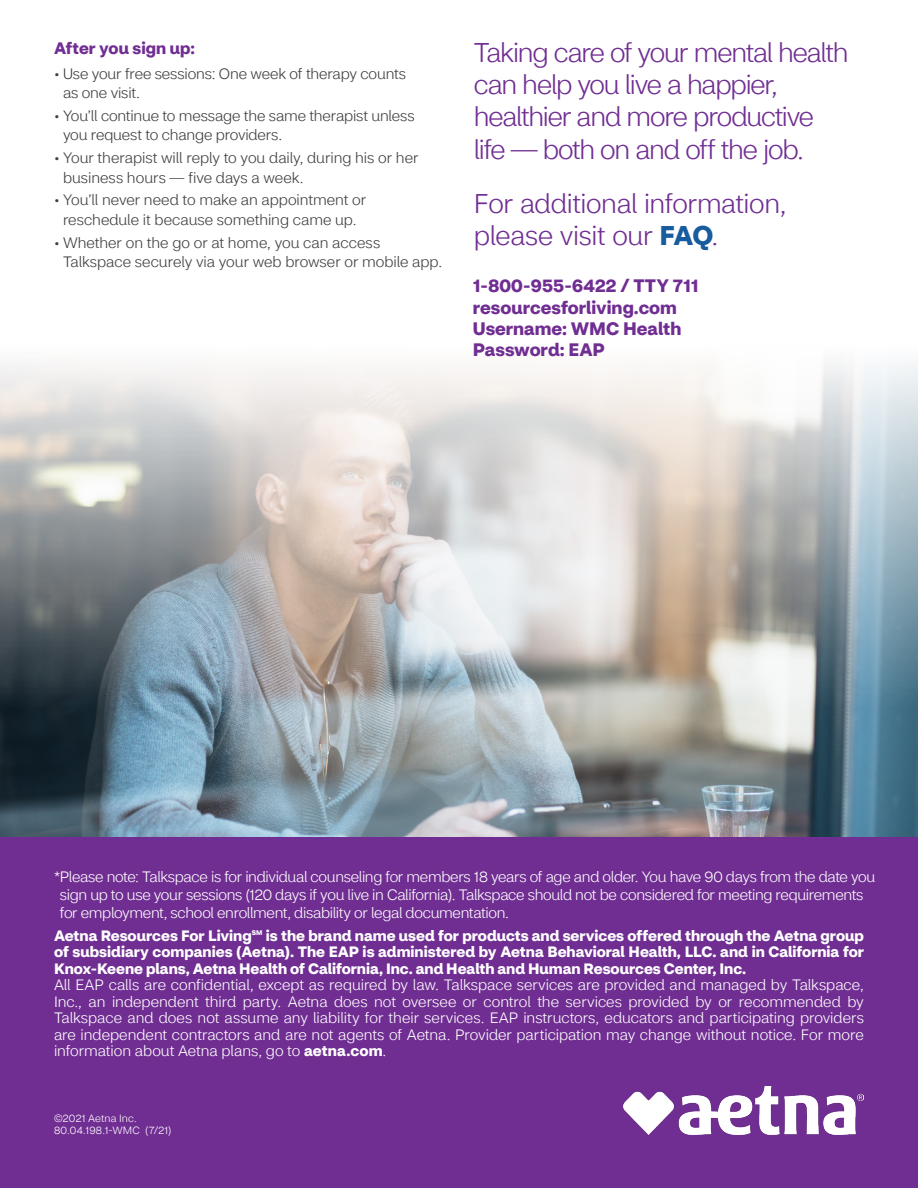
<style>
.page{position:relative;width:918px;height:1188px;background:#fff}
.page>*{position:absolute;margin:0;border:0;box-sizing:border-box;transform-origin:0 0}
.Callout{font:300 27px/32.4px "CVS Health Sans";letter-spacing:-.04em;color:#702d92}
.Callout-2{font:300 27px/32.4px "CVS Health Sans";letter-spacing:-.015em;color:#702d92}
.t1{font:700 18px/21px "CVS Health Sans";color:#702d92}
.Body_headline{font:700 16.5px "CVS Health Sans";letter-spacing:.005em;color:#702d92}
.C3-Disclaimer_8_9{font:300 15px/16.5px "CVS Health Sans";color:#fff;text-align:justify}
.Bullet_List{font:300 15px/19.5px "CVS Health Sans";letter-spacing:-.005em;color:#3e3e3f}
.Footnote{font:300 15px/18px "CVS Health Sans";letter-spacing:-.02em;color:#fff}
.Brand_Statment{font:700 15px/16.5px "CVS Health Sans";color:#fff;text-align:justify}
._12a-_Aetna_is_the_b{font:300 10.5px "CVS Health Sans";letter-spacing:.02em;color:#fff}
.Part_Number_Date_Cop{font:300 10.5px "CVS Health Sans";letter-spacing:.01em;color:#fff}
.Brand_Statment-2{font:700 6.75px "CVS Health Sans";color:#fff}
.s1{font-weight:700;color:#175d9e}
.s2{font-weight:700}
</style>
<div class="page">
<img style="left:0;top:362px;width:918px;height:475px">
<div style="left:0;top:837px;width:918px;height:351px;background:#702d92"></div>
<img style="left:623px;top:1087px;width:241px;height:47px">
<h2 class="Body_headline" style="left:54px;top:38px;width:143px">After you sign up:</h2>
<p class="Bullet_List" style="left:63px;top:64px;width:344px;text-indent:-9px">• Use your free sessions: One week of therapy counts as one visit.</p>
<p class="Bullet_List" style="left:63px;top:106px;width:353px;text-indent:-9px">• You’ll continue to message the same therapist unless you request to change providers.</p>
<p class="Bullet_List" style="left:63px;top:148px;width:357px;text-indent:-9px">• Your therapist will reply to you daily, during his or her business hours — five days a week.</p>
<p class="Bullet_List" style="left:54px;top:190px;width:314px;text-align:center">• You’ll never need to make an appointment or reschedule it because something came up.</p>
<p class="Bullet_List" style="left:63px;top:233px;width:381px;text-indent:-9px">• Whether on the go or at home, you can access<br>Talkspace securely via your web browser or mobile app.</p>
<p class="Callout" style="left:474px;top:36px;width:376px">Taking care of your mental health can help you live a happier, healthier and more productive life — both on and off the job.</p>
<p class="Callout-2" style="left:474px;top:187px;width:314px">For additional information, please visit our <span class="s1">FAQ</span>.</p>
<p class="t1" style="left:473px;top:276px;width:227px">1-800-955-6422 / TTY 711 resourcesforliving.com<br>Username: WMC Health<br>Password: EAP</p>
<p class="Footnote" style="left:60px;top:868px;width:817px;text-indent:-6px">*Please note: Talkspace is for individual counseling for members 18 years of age and older. You have 90 days from the date you sign up to use your sessions (120 days if you live in California). Talkspace should not be considered for meeting requirements for employment, school enrollment, disability or legal documentation.</p>
<p class="Brand_Statment" style="left:54px;top:927px;width:199px">Aetna Resources For Living</p>
<p class="Brand_Statment-2" style="left:252px;top:928px;width:12px">SM</p>
<p class="Brand_Statment" style="left:54px;top:927px;width:812px;text-indent:212px">is the brand name used for products and services offered through the Aetna group of subsidiary companies (Aetna). The EAP is administered by Aetna Behavioral Health, LLC. and in California for Knox-Keene plans, Aetna Health of California, Inc. and Health and Human Resources Center, Inc.</p>
<p class="C3-Disclaimer_8_9" style="left:54px;top:977px;width:811px">All EAP calls are confidential, except as required by law. Talkspace services are provided and managed by Talkspace, Inc., an independent third party. Aetna does not oversee or control the services provided by or recommended by Talkspace and does not assume any liability for their services. EAP instructors, educators and participating providers are independent contractors and are not agents of Aetna. Provider participation may change without notice. For more information about Aetna plans, go to <span class="s2">aetna.com</span>.</p>
<p class="Part_Number_Date_Cop" style="left:54px;top:1112px;width:84px">©2021 Aetna Inc.</p>
<p class="_12a-_Aetna_is_the_b" style="left:54px;top:1124px;width:119px">80.04.198.1-WMC (7/21)</p>
</div>
